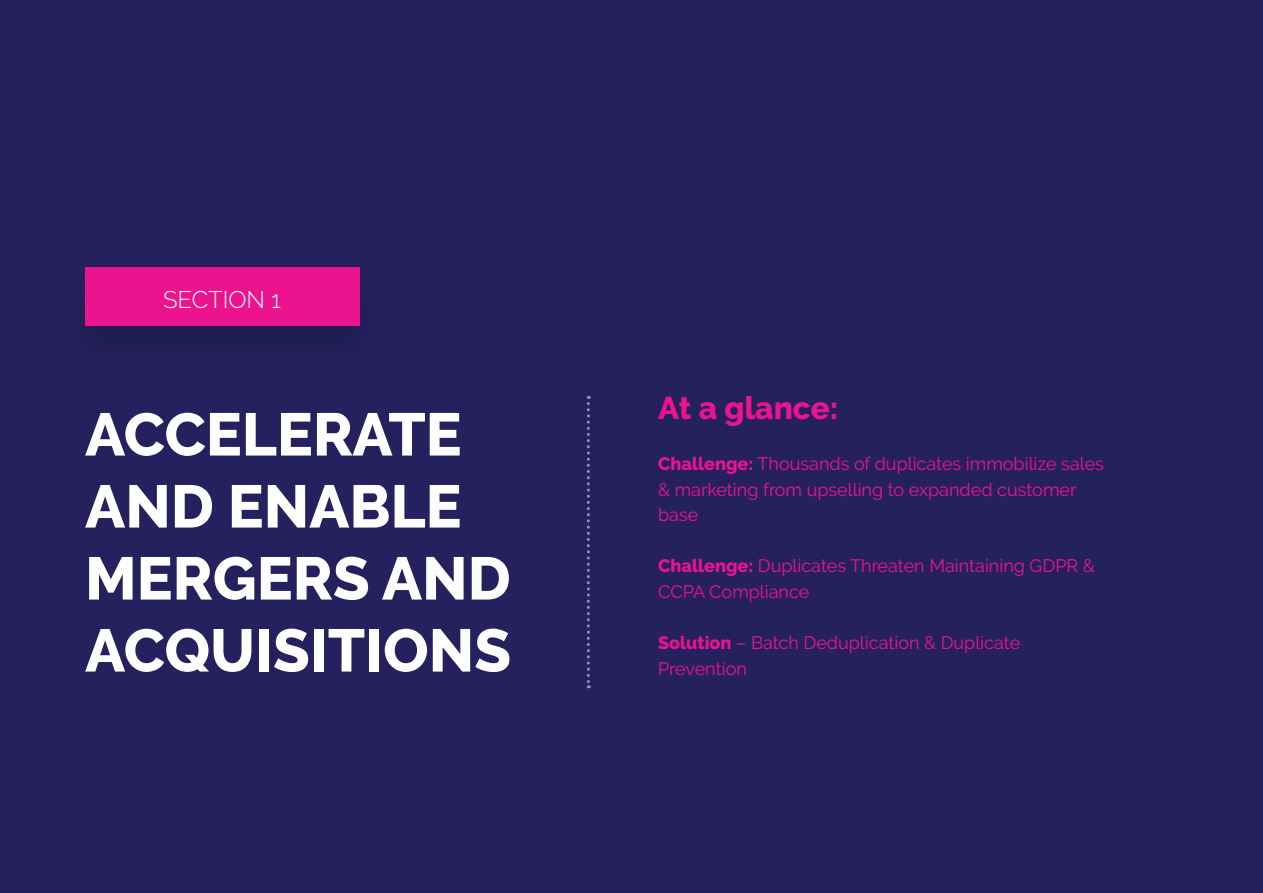
<style>
.page{position:relative;width:1263px;height:893px;background:#25215f}
.page>*{position:absolute;margin:0;border:0;box-sizing:border-box;transform-origin:0 0}
.t1{font:800 60px/72px "Raleway";color:#fff}
.t2{font:800 31.5px "Raleway";color:#ec148e}
.t3{font:300 24px "Raleway";color:#fff}
.t4{font:18px/25.5px "Raleway";color:#ec148e}
.s1{font-weight:800}
</style>
<div class="page">
<div style="left:61px;top:265px;width:322px;height:105px;background:#231f5b"></div>
<div style="left:85px;top:267px;width:274px;height:59px;background:#ec148e"></div>
<svg style="left:587px;top:396px;width:3px;height:292px"></svg>
<h3 class="t3" style="left:163px;top:285px;width:120px">SECTION 1</h3>
<h1 class="t1" style="left:85px;top:399px;width:428px">ACCELERATE<br>AND ENABLE<br>MERGERS AND<br>ACQUISITIONS</h1>
<h2 class="t2" style="left:658px;top:390px;width:182px">At a glance:</h2>
<p class="t4" style="left:658px;top:451px;width:447px"><span class="s1">Challenge:</span> Thousands of duplicates immobilize sales &amp; marketing from upselling to expanded customer base</p>
<p class="t4" style="left:658px;top:553px;width:438px"><span class="s1">Challenge:</span> Duplicates Threaten Maintaining GDPR &amp;<br>CCPA Compliance</p>
<p class="t4" style="left:658px;top:630px;width:364px"><span class="s1">Solution</span> – Batch Deduplication &amp; Duplicate<br>Prevention</p>
</div>
